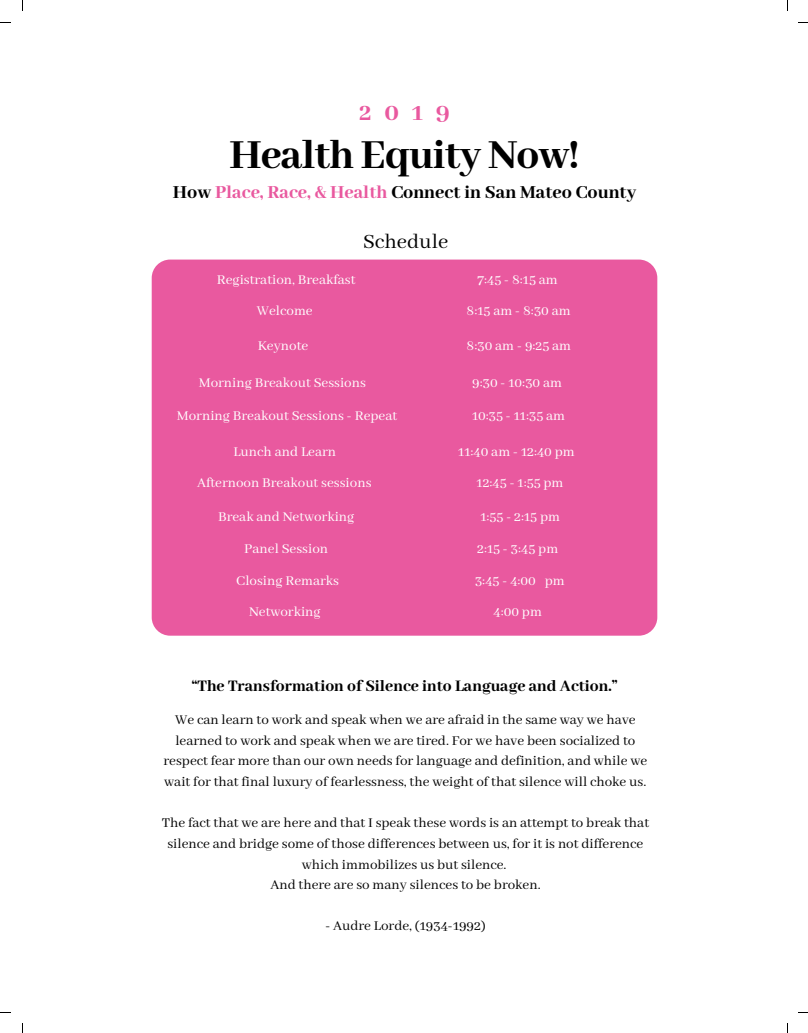
<style>
.page{position:relative;width:808px;height:1033px;background:#fff}
.page>*{position:absolute;margin:0;border:0;box-sizing:border-box;transform-origin:0 0}
.t1{font:800 45px "Abhaya Libre";letter-spacing:-.02em;color:#000}
.t2{font:800 26.25px "Abhaya Libre";color:#e9599f}
.t3{font:22.5px "Abhaya Libre";color:#000}
.t4{font:800 20px "Abhaya Libre";color:#000}
.t5{font:800 17.5px "Abhaya Libre";color:#000}
.t6{font:15px/20.6px "Abhaya Libre";color:#000;text-align:center}
.t7{font:15px/31.9px "Abhaya Libre";color:#fff;text-align:center}
.s1{color:#e9599f}
</style>
<div class="page">
<div style="left:152px;top:259px;width:505px;height:376px;background:#e9599f;border-radius:18px"></div>
<h2 class="t2" style="left:359px;top:98px;width:92px">2019</h2>
<h1 class="t1" style="left:229px;top:130px;width:351px">Health Equity Now!</h1>
<h3 class="t4" style="left:173px;top:181px;width:465px">How <span class="s1">Place, Race, &amp; Health</span> Connect in San Mateo County</h3>
<h3 class="t3" style="left:363px;top:229px;width:87px">Schedule</h3>
<p class="t7" style="left:217px;top:264px;width:140px">Registration, Breakfast</p>
<p class="t7" style="left:477px;top:264px;width:82px">7:45 - 8:15 am</p>
<p class="t7" style="left:257px;top:295px;width:57px">Welcome</p>
<p class="t7" style="left:466px;top:295px;width:106px">8:15 am - 8:30 am</p>
<p class="t7" style="left:258px;top:330px;width:52px">Keynote</p>
<p class="t7" style="left:466px;top:330px;width:106px">8:30 am - 9:25 am</p>
<p class="t7" style="left:199px;top:367px;width:169px">Morning Breakout Sessions</p>
<p class="t7" style="left:472px;top:367px;width:91px">9:30 - 10:30 am</p>
<p class="t7" style="left:177px;top:400px;width:222px">Morning Breakout Sessions - Repeat</p>
<p class="t7" style="left:197px;top:437px;width:176px;line-height:30.8px">Lunch and Learn<br>Afternoon Breakout sessions</p>
<p class="t7" style="left:218px;top:501px;width:138px">Break and Networking<br>Panel Session<br>Closing Remarks<br>Networking</p>
<p class="t7" style="left:472px;top:400px;width:95px">10:35 - 11:35 am</p>
<p class="t7" style="left:458px;top:437px;width:118px;line-height:30.8px">11:40 am - 12:40 pm<br>12:45 - 1:55 pm</p>
<p class="t7" style="left:477px;top:500px;width:84px;line-height:32.2px;text-align:left">1:55 - 2:15 pm<br>2:15 - 3:45 pm</p>
<p class="t7" style="left:475px;top:565px;width:91px">3:45 - 4:00 pm</p>
<p class="t7" style="left:493px;top:596px;width:50px">4:00 pm</p>
<p class="t5" style="left:192px;top:676px;width:427px">“The Transformation of Silence into Language and Action.”</p>
<p class="t6" style="left:163px;top:710px;width:485px">We can learn to work and speak when we are afraid in the same way we have learned to work and speak when we are tired. For we have been socialized to respect fear more than our own needs for language and definition, and while we wait for that final luxury of fearlessness, the weight of that silence will choke us.</p>
<p class="t6" style="left:162px;top:813px;width:489px">The fact that we are here and that I speak these words is an attempt to break that silence and bridge some of those differences between us, for it is not difference which immobilizes us but silence.<br>And there are so many silences to be broken.</p>
<p class="t6" style="left:325px;top:916px;width:162px">- Audre Lorde, (1934-1992)</p>
</div>
